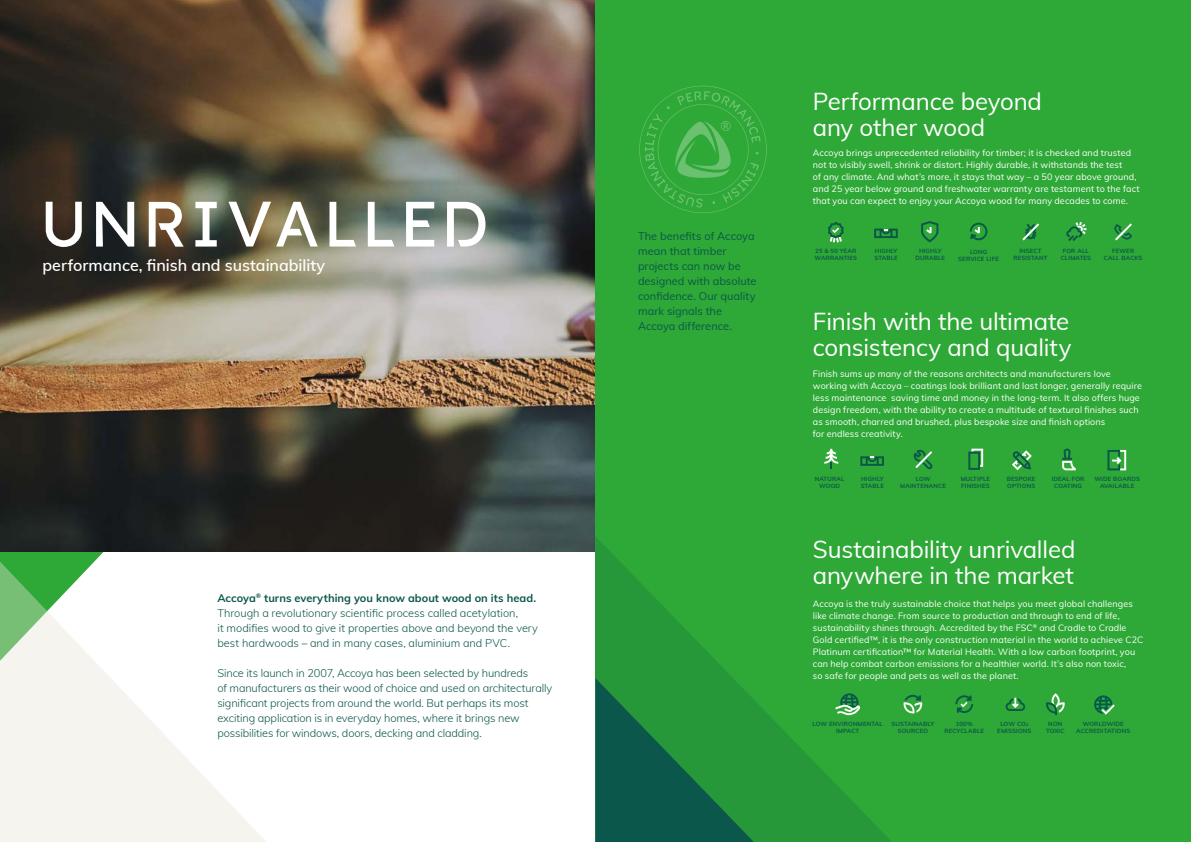
<style>
.page{position:relative;width:1191px;height:842px;background:#fff}
.page>*{position:absolute;margin:0;border:0;box-sizing:border-box;transform-origin:0 0}
.t1{font:64px "Accoya Display";letter-spacing:.08em;color:#fff}
.t2{font:24px/26px "Muli";letter-spacing:-.005em;color:#fff}
.t3{font:600 16px "Muli";color:#fff}
.t4{font:300 11px/15px "Muli";letter-spacing:-.01em;color:#0c574b}
.t5{font:11px/15px "Muli";color:#0c574b}
.t6{font:9px/12px "Muli";letter-spacing:.01em;color:#fff}
.t7{font:700 6px/7.2px "Muli";letter-spacing:.025em;color:#0c574b;text-align:center}
.s1{font-weight:700}
</style>
<div class="page">
<svg style="left:0;top:553px;width:266px;height:289px;fill:#f5f4ee"></svg>
<img style="left:0;top:0;width:595px;height:552px">
<div style="left:595px;top:0;width:596px;height:842px;background:#2ea836"></div>
<svg style="left:595px;top:536px;width:296px;height:306px"></svg>
<svg style="left:595px;top:678px;width:159px;height:164px"></svg>
<svg style="left:1107px;top:450px;width:19px;height:20px"></svg>
<svg style="left:639px;top:86px;width:128px;height:127px"></svg>
<svg style="left:835px;top:693px;width:25px;height:22px"></svg>
<svg style="left:903px;top:695px;width:19px;height:18px"></svg>
<svg style="left:955px;top:695px;width:18px;height:18px"></svg>
<svg style="left:1005px;top:698px;width:20px;height:13px"></svg>
<svg style="left:1046px;top:693px;width:19px;height:22px"></svg>
<svg style="left:1094px;top:695px;width:20px;height:20px"></svg>
<svg style="left:824px;top:449px;width:14px;height:20px"></svg>
<svg style="left:860px;top:456px;width:24px;height:10px"></svg>
<svg style="left:913px;top:450px;width:19px;height:19px"></svg>
<svg style="left:968px;top:449px;width:15px;height:21px"></svg>
<svg style="left:1012px;top:450px;width:19px;height:20px"></svg>
<svg style="left:1062px;top:449px;width:14px;height:21px"></svg>
<svg style="left:828px;top:222px;width:16px;height:20px"></svg>
<svg style="left:874px;top:229px;width:23px;height:9px"></svg>
<svg style="left:921px;top:221px;width:17px;height:21px"></svg>
<svg style="left:970px;top:223px;width:17px;height:17px"></svg>
<svg style="left:1022px;top:223px;width:17px;height:17px"></svg>
<svg style="left:1066px;top:222px;width:20px;height:19px"></svg>
<svg style="left:1114px;top:223px;width:18px;height:17px"></svg>
<h1 class="t1" style="left:43px;top:187px;width:448px">UNRIVALLED</h1>
<h3 class="t3" style="left:43px;top:253px;width:284px">performance, finish and sustainability</h3>
<p class="t4" style="left:217px;top:590px;width:322px"><span class="s1">Accoya</span><sup>®</sup> <span class="s1">turns everything you know about wood on its head.<br></span>Through a revolutionary scientific process called acetylation,<br>it modifies wood to give it properties above and beyond the very best hardwoods – and in many cases, aluminium and PVC.</p>
<p class="t4" style="left:217px;top:665px;width:336px">Since its launch in 2007, Accoya has been selected by hundreds<br>of manufacturers as their wood of choice and used on architecturally significant projects from around the world. But perhaps its most exciting application is in everyday homes, where it brings new possibilities for windows, doors, decking and cladding.</p>
<p class="t5" style="left:638px;top:228px;width:120px">The benefits of Accoya mean that timber projects can now be designed with absolute confidence. Our quality mark signals the<br>Accoya difference.</p>
<h2 class="t2" style="left:813px;top:87px;width:231px">Performance beyond any other wood</h2>
<p class="t6" style="left:813px;top:146px;width:328px">Accoya brings unprecedented reliability for timber; it is checked and trusted not to visibly swell, shrink or distort. Highly durable, it withstands the test<br>of any climate. And what’s more, it stays that way – a 50 year above ground, and 25 year below ground and freshwater warranty are testament to the fact that you can expect to enjoy your Accoya wood for many decades to come.</p>
<p class="t7" style="left:814px;top:247px;width:44px;text-align:left">25 &amp; 50 YEAR<br>WARRANTIES</p>
<p class="t7" style="left:874px;top:247px;width:25px;text-align:left">HIGHLY<br>STABLE</p>
<p class="t7" style="left:915px;top:247px;width:31px">HIGHLY<br>DURABLE</p>
<p class="t7" style="left:1013px;top:247px;width:36px">INSECT<br>RESISTANT</p>
<p class="t7" style="left:1060px;top:247px;width:32px">FOR ALL<br>CLIMATES</p>
<p class="t7" style="left:1103px;top:247px;width:40px">FEWER<br>CALL BACKS</p>
<p class="t7" style="left:958px;top:248px;width:42px">LONG<br>SERVICE LIFE</p>
<h2 class="t2" style="left:813px;top:308px;width:260px">Finish with the ultimate consistency and quality</h2>
<p class="t6" style="left:813px;top:367px;width:331px">Finish sums up many of the reasons architects and manufacturers love working with Accoya – coatings look brilliant and last longer, generally require less maintenance saving time and money in the long-term. It also offers huge design freedom, with the ability to create a multitude of textural finishes such as smooth, charred and brushed, plus bespoke size and finish options<br>for endless creativity.</p>
<p class="t7" style="left:815px;top:474px;width:31px">NATURAL<br>WOOD</p>
<p class="t7" style="left:860px;top:474px;width:25px;text-align:left">HIGHLY<br>STABLE</p>
<p class="t7" style="left:900px;top:474px;width:47px">LOW<br>MAINTENANCE</p>
<p class="t7" style="left:1006px;top:474px;width:30px;text-align:left">BESPOKE<br>OPTIONS</p>
<p class="t7" style="left:1051px;top:474px;width:34px">IDEAL FOR<br>COATING</p>
<p class="t7" style="left:960px;top:475px;width:31px;text-align:left">MULTIPLE<br>FINISHES</p>
<p class="t7" style="left:1094px;top:475px;width:47px">WIDE BOARDS<br>AVAILABLE</p>
<h2 class="t2" style="left:813px;top:535px;width:264px">Sustainability unrivalled anywhere in the market</h2>
<p class="t6" style="left:813px;top:598px;width:332px">Accoya is the truly sustainable choice that helps you meet global challenges like climate change. From source to production and through to end of life, sustainability shines through. Accredited by the FSC<sup>®</sup> and Cradle to Cradle Gold certified™, it is the only construction material in the world to achieve C2C Platinum certification™ for Material Health. With a low carbon footprint, you can help combat carbon emissions for a healthier world. It’s also non toxic,<br>so safe for people and pets as well as the planet.</p>
<p class="t7" style="left:812px;top:720px;width:72px">LOW ENVIRONMENTAL<br>IMPACT</p>
<p class="t7" style="left:891px;top:720px;width:44px">SUSTAINABLY<br>SOURCED</p>
<p class="t7" style="left:944px;top:720px;width:41px">100%<br>RECYCLABLE</p>
<p class="t7" style="left:1046px;top:720px;width:20px">NON<br>TOXIC</p>
<p class="t7" style="left:1076px;top:720px;width:56px">WORLDWIDE<br>ACCREDITATIONS</p>
<p class="t7" style="left:997px;top:720px;width:36px">LOW CO₂<br>EMISSIONS</p>
</div>
